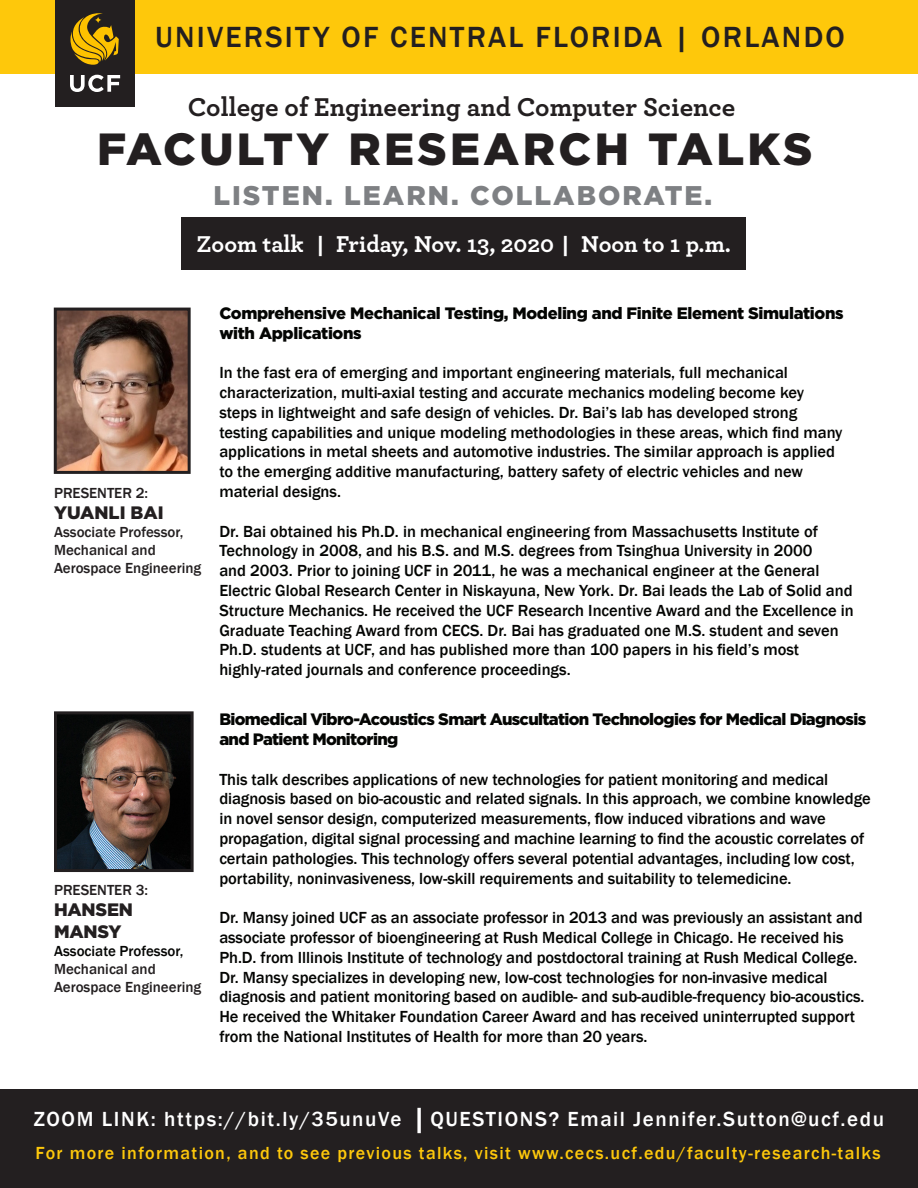
<style>
.page{position:relative;width:918px;height:1188px;background:#fff}
.page>*{position:absolute;margin:0;border:0;box-sizing:border-box;transform-origin:0 0}
.t1{font:900 45px "Gotham";letter-spacing:.075em;color:#231f20}
.t2{font:500 30px "Franklin Gothic";letter-spacing:.075em;color:#231f20}
.t3{font:500 30px "Franklin Gothic";color:#fff}
.t4{font:700 27px "Archer";color:#231f20}
.t5{font:900 27px "Gotham";letter-spacing:.075em;color:#7e8083}
.t6{font:700 24px "Archer";color:#fff}
.t7{font:500 21px "Franklin Gothic";letter-spacing:.075em;color:#fff}
.t8{font:500 18px "Franklin Gothic";letter-spacing:.075em;color:#fec80b}
.t9{font:900 18px/21.6px "Gotham";letter-spacing:-.01em;color:#231f20}
.t10{font:500 16.5px/19.8px "Franklin Gothic";letter-spacing:-.005em;color:#040503}
.t11{font:900 16.5px/19.8px "Gotham";letter-spacing:-.04em;color:#040503}
.t12{font:900 16.5px/19.8px "Gotham";letter-spacing:-.02em;color:#040503}
.t13{font:500 15px/18px "Franklin Gothic";color:#231f20}
.t14{font:500 15px "Franklin Gothic";color:#040503}
.s1{font-family:"Franklin Gothic";font-weight:500}
</style>
<div class="page">
<div style="left:0;top:0;width:918px;height:74px;background:#fec80b"></div>
<div style="left:55px;top:0;width:79px;height:106px;background:#231f20"></div>
<svg style="left:70px;top:75px;width:50px;height:17px"></svg>
<svg style="left:71px;top:13px;width:48px;height:52px"></svg>
<svg style="left:95px;top:16px;width:7px;height:8px"></svg>
<img style="left:58px;top:312px;width:129px;height:158px">
<div style="left:54px;top:308px;width:137px;height:166px;border:3px solid #231f20"></div>
<div style="left:181px;top:217px;width:565px;height:52px;background:#231f20"></div>
<div style="left:0;top:1089px;width:918px;height:99px;background:#231f20"></div>
<img style="left:58px;top:715px;width:132px;height:153px">
<div style="left:54px;top:711px;width:140px;height:161px;border:3px solid #231f20"></div>
<p class="t2" style="left:155px;top:19px;width:691px">UNIVERSITY OF CENTRAL FLORIDA | ORLANDO</p>
<p class="t4" style="left:188px;top:86px;width:549px">College of Engineering and Computer Science</p>
<p class="t1" style="left:97px;top:123px;width:717px">FACULTY RESEARCH TALKS</p>
<p class="t5" style="left:213px;top:180px;width:500px">LISTEN. LEARN. COLLABORATE.</p>
<p class="t6" style="left:197px;top:225px;width:536px">Zoom talk <span class="s1">|</span> Friday, Nov. 13, 2020 <span class="s1">|</span> Noon to 1 p.m.</p>
<p class="t13" style="left:54px;top:484px;width:96px">PRESENTER 2:</p>
<p class="t9" style="left:54px;top:502px;width:111px">YUANLI BAI</p>
<p class="t13" style="left:54px;top:523px;width:131px">Associate Professor,</p>
<p class="t13" style="left:54px;top:541px;width:149px">Mechanical and<br>Aerospace Engineering</p>
<p class="t13" style="left:54px;top:881px;width:96px">PRESENTER 3:</p>
<p class="t9" style="left:54px;top:899px;width:81px">HANSEN<br>MANSY</p>
<p class="t14" style="left:54px;top:942px;width:131px">Associate Professor,</p>
<p class="t13" style="left:54px;top:960px;width:149px">Mechanical and<br>Aerospace Engineering</p>
<p class="t12" style="left:219px;top:303px;width:626px">Comprehensive Mechanical Testing, Modeling and Finite Element Simulations with Applications</p>
<p class="t10" style="left:219px;top:363px;width:625px">In the fast era of emerging and important engineering materials, full mechanical characterization, multi-axial testing and accurate mechanics modeling become key steps in lightweight and safe design of vehicles. Dr. Bai’s lab has developed strong testing capabilities and unique modeling methodologies in these areas, which find many applications in metal sheets and automotive industries. The similar approach is applied</p>
<p class="t10" style="left:219px;top:462px;width:585px">to the emerging additive manufacturing, battery safety of electric vehicles and new material designs.</p>
<p class="t10" style="left:219px;top:521px;width:636px">Dr. Bai obtained his Ph.D. in mechanical engineering from Massachusetts Institute of Technology in 2008, and his B.S. and M.S. degrees from Tsinghua University in 2000<br>and 2003. Prior to joining UCF in 2011, he was a mechanical engineer at the General Electric Global Research Center in Niskayuna, New York. Dr. Bai leads the Lab of Solid and Structure Mechanics. He received the UCF Research Incentive Award and the Excellence in Graduate Teaching Award from CECS. Dr. Bai has graduated one M.S. student and seven Ph.D. students at UCF, and has published more than 100 papers in his field’s most</p>
<p class="t10" style="left:219px;top:660px;width:353px">highly-rated journals and conference proceedings.</p>
<p class="t11" style="left:219px;top:709px;width:648px">Biomedical Vibro-Acoustics Smart Auscultation Technologies for Medical Diagnosis and Patient Monitoring</p>
<p class="t10" style="left:219px;top:769px;width:653px">This talk describes applications of new technologies for patient monitoring and medical diagnosis based on bio-acoustic and related signals. In this approach, we combine knowledge in novel sensor design, computerized measurements, flow induced vibrations and wave propagation, digital signal processing and machine learning to find the acoustic correlates of certain pathologies. This technology offers several potential advantages, including low cost, portability, noninvasiveness, low-skill requirements and suitability to telemedicine.</p>
<p class="t10" style="left:219px;top:908px;width:647px">Dr. Mansy joined UCF as an associate professor in 2013 and was previously an assistant and associate professor of bioengineering at Rush Medical College in Chicago. He received his Ph.D. from Illinois Institute of technology and postdoctoral training at Rush Medical College.<br>Dr. Mansy specializes in developing new, low-cost technologies for non-invasive medical diagnosis and patient monitoring based on audible- and sub-audible-frequency bio-acoustics.<br>He received the Whitaker Foundation Career Award and has received uninterrupted support from the National Institutes of Health for more than 20 years.</p>
<p class="t7" style="left:34px;top:1106px;width:369px">ZOOM LINK: https://bit.ly/35unuVe</p>
<p class="t3" style="left:412px;top:1100px;width:16px">|</p>
<p class="t7" style="left:430px;top:1106px;width:455px">QUESTIONS? Email Jennifer.Sutton@ucf.edu</p>
<p class="t8" style="left:36px;top:1142px;width:847px">For more information, and to see previous talks, visit www.cecs.ucf.edu/faculty-research-talks</p>
</div>
